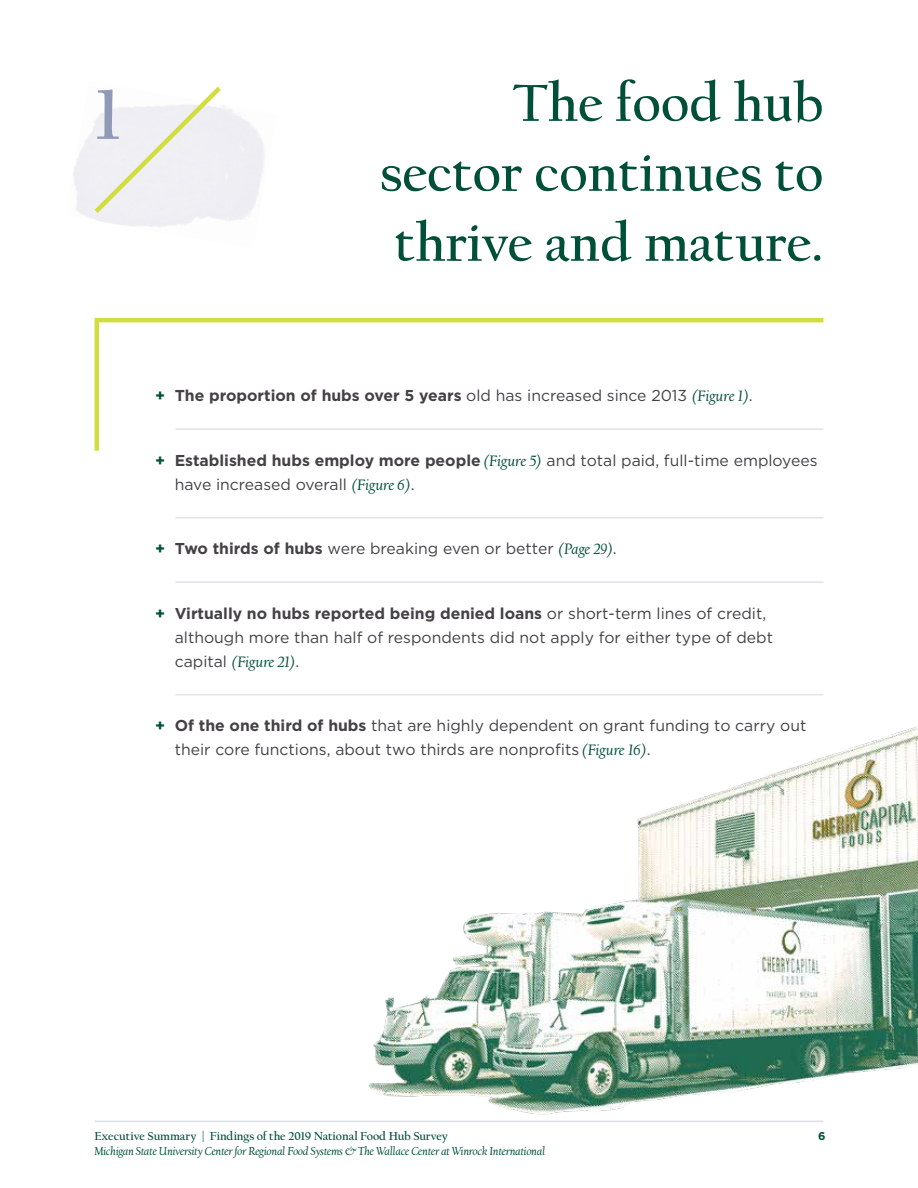
<style>
.page{position:relative;width:918px;height:1188px;background:#fff}
.page>*{position:absolute;margin:0;border:0;box-sizing:border-box;transform-origin:0 0}
.t1{font:700 75px "Californian FB";color:#909ab7}
.t2{font:700 54.45px/69.9px "Californian FB";color:#004f39;text-align:justify}
.t3{font:15.75px/24px "Gotham";color:#434145}
.t4{font:700 15.75px "Gotham";color:#434145}
.t5{font:italic 12px "Californian FB Text";letter-spacing:-.02em;color:#004f39}
.t6{font:700 12px "Californian FB";letter-spacing:-.01em;color:#004f39}
.t7{font:700 11.25px "Gotham";color:#004f39}
.s1{color:#004f39}
.s2{font-weight:400}
.s3{font-family:"Californian FB Text";font-weight:400;font-style:italic;color:#004f39}
.s4{font-weight:700;color:#004f39}
.s5{font-weight:700}
.s6{font-family:"Californian FB Text";font-style:italic;color:#004f39}
</style>
<div class="page">
<hr style="left:94px;top:1121px;width:730px;height:1px;background:#dbdde7">
<hr style="left:176px;top:581px;width:648px;height:2px;background:#e1e2ea">
<hr style="left:176px;top:517px;width:648px;height:1px;background:#e1e2ea">
<hr style="left:176px;top:694px;width:648px;height:1px;background:#e1e2ea">
<svg style="left:90px;top:86px;width:136px;height:132px"></svg>
<svg style="left:94px;top:317px;width:730px;height:134px"></svg>
<img style="left:368px;top:694px;width:550px;height:428px">
<h1 class="t1" style="left:95px;top:70px;width:28px">1</h1>
<h1 class="t2" style="left:380px;top:69px;width:445px;text-indent:133px">The food hub sector continues to thrive and mature.</h1>
<p class="t4" style="left:155px;top:385px;width:599px"><span class="s1">+</span> The proportion of hubs over 5 years <span class="s2">old has increased since 2013</span> <span class="s3">(Figure 1)</span><span class="s2">.</span></p>
<p class="t3" style="left:175px;top:448px;width:644px;text-indent:-20px"><span class="s4">+</span> <span class="s5">Established hubs employ more people</span> <span class="s6">(Figure 5)</span> and total paid, full-time employees have increased overall <span class="s6">(Figure 6)</span>.</p>
<p class="t3" style="left:155px;top:536px;width:463px"><span class="s4">+</span> <span class="s5">Two thirds of hubs</span> were breaking even or better <span class="s6">(Page 29)</span>.</p>
<p class="t3" style="left:175px;top:601px;width:600px;text-indent:-20px"><span class="s4">+</span> <span class="s5">Virtually no hubs reported being denied loans</span> or short-term lines of credit, although more than half of respondents did not apply for either type of debt capital <span class="s6">(Figure 21)</span>.</p>
<p class="t3" style="left:175px;top:713px;width:633px;text-indent:-20px"><span class="s4">+</span> <span class="s5">Of the one third of hubs</span> that are highly dependent on grant funding to carry out their core functions, about two thirds are nonprofts <span class="s6">(Figure 16)</span>.</p>
<p class="t6" style="left:94px;top:1129px;width:355px">Executive Summary | Findings of the 2019 National Food Hub Survey</p>
<p class="t7" style="left:818px;top:1129px;width:9px">6</p>
<p class="t5" style="left:94px;top:1144px;width:453px">Michigan State University Center for Regional Food Systems &amp; The Wallace Center at Winrock International</p>
</div>
